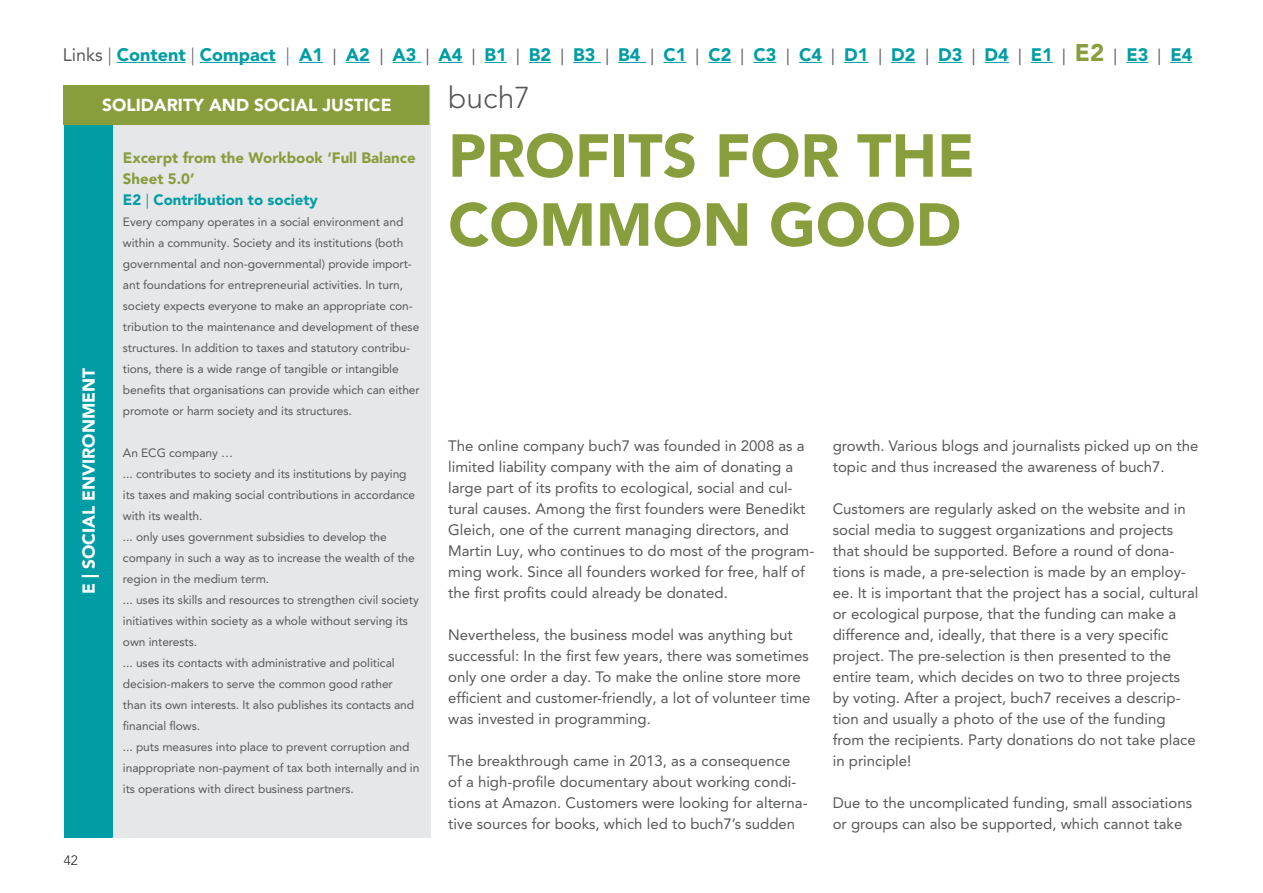
<style>
.page{position:relative;width:1263px;height:893px;background:#fff}
.page>*{position:absolute;margin:0;border:0;box-sizing:border-box;transform-origin:0 0}
.t1{font:900 60px "Avenir LT Pro";color:#889e3c}
.t2{font:300 30px "Avenir LT Pro";color:#57585a}
.t3{font:900 18px "Avenir LT Pro";color:#009da5}
.HL_TABELLE{font:900 17.25px "Avenir LT Pro";color:#fff}
.t4{font:15px/21px "Avenir LT Pro";color:#57585a}
.textTabelle{font:900 15px/21px "Avenir LT Pro";color:#889e3c}
.textTabelle-2{font:900 15px "Avenir LT Pro";color:#009da5}
.t5{font:300 13.5px "Avenir LT Pro";color:#231f20}
.t6{font:12px/21px "Avenir LT Pro";letter-spacing:-.005em;color:#57585a}
.s1{font-weight:400;color:#57585a}
.s2{font-weight:300;color:#57585a}
.s3{font-weight:400;font-size:16.5px;color:#57585a}
.s4{font-size:24px;color:#889e3c}
.s5{font-weight:400}
</style>
<div class="page">
<div style="left:64px;top:85px;width:366px;height:753px;background:#e6e7e9"></div>
<div style="left:64px;top:85px;width:366px;height:40px;background:#889e3c"></div>
<div style="left:64px;top:125px;width:49px;height:712px;background:#009da5"></div>
<hr style="left:430px;top:125px;width:1px;height:712px;background:#e6e7e9">
<hr style="left:117px;top:62px;width:69px;height:1px;background:#009da5">
<hr style="left:200px;top:62px;width:76px;height:1px;background:#009da5">
<svg style="left:299px;top:62px;width:24px;height:1px"></svg>
<svg style="left:346px;top:62px;width:24px;height:1px"></svg>
<svg style="left:393px;top:62px;width:28px;height:1px"></svg>
<svg style="left:439px;top:62px;width:24px;height:1px"></svg>
<svg style="left:485px;top:62px;width:22px;height:1px"></svg>
<svg style="left:529px;top:62px;width:22px;height:1px"></svg>
<svg style="left:573px;top:62px;width:28px;height:1px"></svg>
<svg style="left:618px;top:62px;width:28px;height:1px"></svg>
<svg style="left:663px;top:62px;width:23px;height:1px"></svg>
<svg style="left:708px;top:62px;width:23px;height:1px"></svg>
<svg style="left:753px;top:62px;width:23px;height:1px"></svg>
<svg style="left:799px;top:62px;width:23px;height:1px"></svg>
<svg style="left:844px;top:62px;width:24px;height:1px"></svg>
<svg style="left:891px;top:62px;width:24px;height:1px"></svg>
<svg style="left:938px;top:62px;width:25px;height:1px"></svg>
<svg style="left:985px;top:62px;width:24px;height:1px"></svg>
<svg style="left:1031px;top:62px;width:22px;height:1px"></svg>
<svg style="left:1126px;top:62px;width:22px;height:1px"></svg>
<svg style="left:1170px;top:62px;width:22px;height:1px"></svg>
<p class="t3" style="left:63px;top:43px;width:1131px"><span class="s1">Links</span> <span class="s2">|</span> Content <span class="s2">|</span> Compact <span class="s2">|</span> A1 <span class="s3">|</span> A2 <span class="s3">|</span> A3 <span class="s3">|</span> A4 <span class="s3">|</span> B1 <span class="s3">|</span> B2 <span class="s3">|</span> B3 <span class="s3">|</span> B4 <span class="s3">|</span> C1 <span class="s3">|</span> C2 <span class="s3">|</span> C3 <span class="s3">|</span> C4 <span class="s3">|</span> D1 <span class="s3">|</span> D2 <span class="s3">|</span> D3 <span class="s3">|</span> D4 <span class="s3">|</span> E1 <span class="s3">|</span> <span class="s4">E2</span> <span class="s3">|</span> E3 <span class="s3">|</span> E4</p>
<p class="HL_TABELLE" style="left:102px;top:95px;width:291px">SOLIDARITY AND SOCIAL JUSTICE</p>
<p class="HL_TABELLE" style="left:78px;top:594px;width:228px;rotate:-90deg">E | SOCIAL ENVIRONMENT</p>
<p class="t5" style="left:64px;top:852px;width:16px">42</p>
<p class="textTabelle" style="left:123px;top:147px;width:294px">Excerpt from the Workbook ‘Full Balance<br>Sheet 5.0’</p>
<p class="textTabelle-2" style="left:123px;top:191px;width:196px">E2 <span class="s5">|</span> Contribution to society</p>
<p class="t6" style="left:123px;top:211px;width:298px">Every company operates in a social environment and within a community. Society and its institutions (both governmental and non-governmental) provide import&shy;ant foundations for entrepreneurial activities. In turn, society expects everyone to make an appropriate con&shy;tribution to the maintenance and development of these structures. In addition to taxes and statutory contribu&shy;tions, there is a wide range of tangible or intangible benefits that organisations can provide which can either promote or harm society and its structures.</p>
<p class="t6" style="left:123px;top:442px;width:112px">An ECG company …</p>
<p class="t6" style="left:123px;top:463px;width:294px">... contributes to society and its institutions by paying its taxes and making social contributions in accordance with its wealth.</p>
<p class="t6" style="left:123px;top:526px;width:293px">... only uses government subsidies to develop the company in such a way as to increase the wealth of the region in the medium term.</p>
<p class="t6" style="left:123px;top:589px;width:297px">... uses its skills and resources to strengthen civil society initiatives within society as a whole without serving its own interests.</p>
<p class="t6" style="left:123px;top:652px;width:293px">... uses its contacts with administrative and political decision-makers to serve the common good rather than its own interests. It also publishes its contacts and financial flows.</p>
<p class="t6" style="left:123px;top:736px;width:298px">... puts measures into place to prevent corruption and inappropriate non-payment of tax both internally and in its operations with direct business partners.</p>
<p class="t2" style="left:448px;top:80px;width:83px">buch7</p>
<p class="t1" style="left:448px;top:120px;width:528px">PROFITS FOR THE</p>
<p class="t1" style="left:448px;top:189px;width:514px">COMMON GOOD</p>
<p class="t4" style="left:448px;top:435px;width:368px">The online company buch7 was founded in 2008 as a limited liability company with the aim of donating a large part of its profits to ecological, social and cul&shy;tural causes. Among the first founders were Benedikt Gleich, one of the current managing directors, and Martin Luy, who continues to do most of the program&shy;ming work. Since all founders worked for free, half of the first profits could already be donated.</p>
<p class="t4" style="left:448px;top:624px;width:364px">Nevertheless, the business model was anything but successful: In the first few years, there was sometimes only one order a day. To make the online store more efficient and customer-friendly, a lot of volunteer time was invested in programming.</p>
<p class="t4" style="left:448px;top:750px;width:361px">The breakthrough came in 2013, as a consequence of a high-profile documentary about working condi&shy;tions at Amazon. Customers were looking for alterna&shy;tive sources for books, which led to buch7’s sudden</p>
<p class="t4" style="left:833px;top:435px;width:367px">growth. Various blogs and journalists picked up on the topic and thus increased the awareness of buch7.</p>
<p class="t4" style="left:833px;top:498px;width:367px">Customers are regularly asked on the website and in social media to suggest organizations and projects that should be supported. Before a round of dona&shy;tions is made, a pre-selection is made by an employ&shy;ee. It is important that the project has a social, cultural or ecological purpose, that the funding can make a difference and, ideally, that there is a very specific project. The pre-selection is then presented to the entire team, which decides on two to three projects by voting. After a project, buch7 receives a descrip&shy;tion and usually a photo of the use of the funding from the recipients. Party donations do not take place in principle!</p>
<p class="t4" style="left:833px;top:792px;width:361px">Due to the uncomplicated funding, small associations or groups can also be supported, which cannot take</p>
</div>
